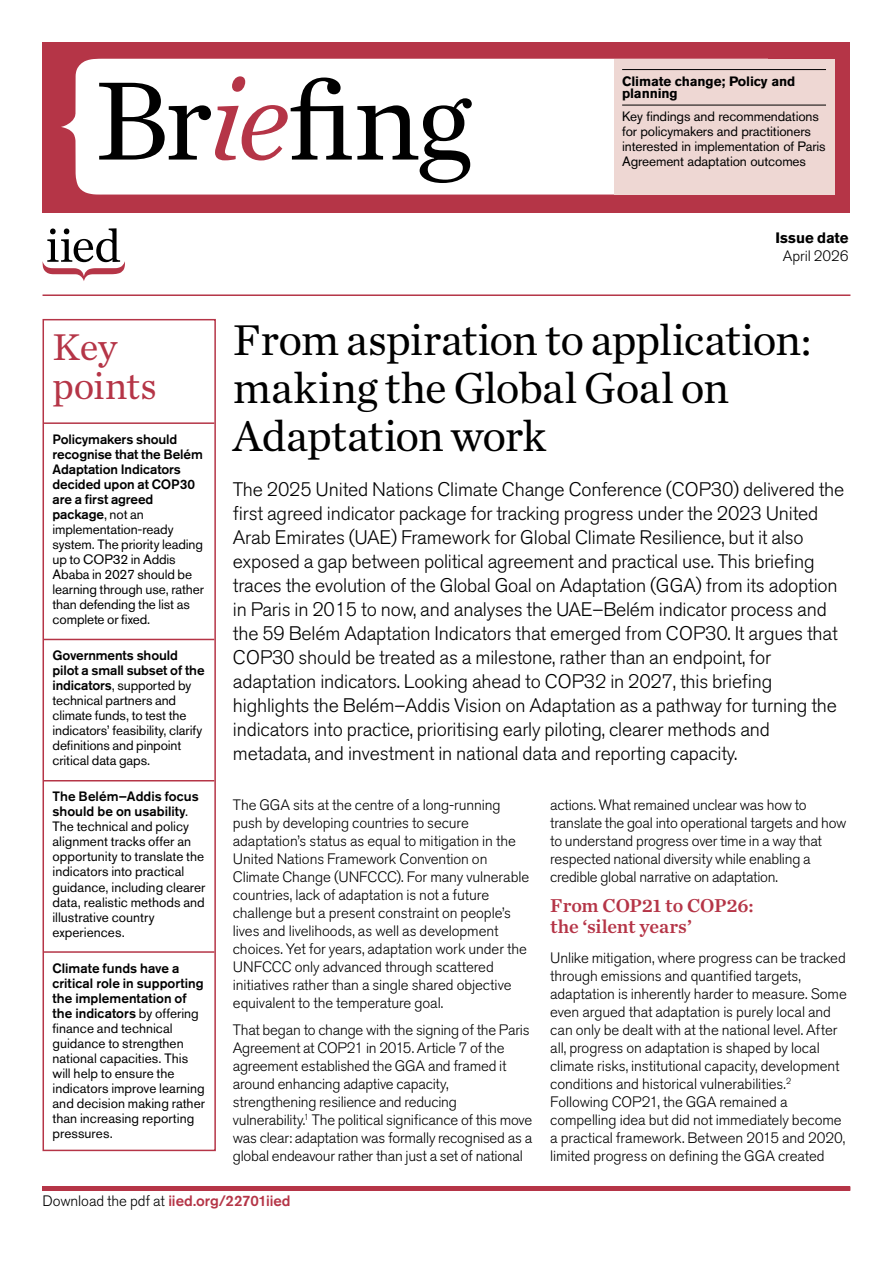
<style>
.page{position:relative;width:893px;height:1263px;background:#fff}
.page>*{position:absolute;margin:0;border:0;box-sizing:border-box;transform-origin:0 0}
.IIED_briefing_Title{font:116.7px "Chronicle Text G1";color:#000}
.IIED_briefing_Title-2{font:45px/48px "Chronicle Text G1";letter-spacing:-.02em;color:#000}
.IIED_briefing_Policy_pointers_title{font:39px/39px "Chronicle Text G1";letter-spacing:-.02em;color:#b53547}
.IIED_briefing_Summary{font:300 19.5px/24px "Akzidenz Grotesk BE";letter-spacing:-.01em;color:#000}
.IIED_briefing_Subheading_Level_1{font:19.5px/21px "Chronicle Text G1 Semi";letter-spacing:-.01em;color:#b53547}
.IIED_briefing_Body_copy{font:300 15px/18px "Akzidenz Grotesk BE";letter-spacing:-.01em;color:#000}
.IIED_briefing_footer{font:500 15px "Akzidenz Grotesk BE";letter-spacing:-.005em;color:#b53547}
.IIED_briefing_Body_copy-2{font:700 15px/18px "Akzidenz Grotesk BE";letter-spacing:-.005em;color:#000;text-align:center}
.IIED_briefing_Policy_pointers{font:13.5px/15px "Akzidenz Grotesk BE";letter-spacing:-.005em;color:#000}
.t1{font:700 13.5px/12px "Akzidenz Grotesk BE";letter-spacing:-.01em;color:#000}
.s1{font-style:italic;color:#b53547}
.s2{font-weight:300}
.s3{font-weight:500}
.s4{font-weight:300;color:#000}
</style>
<div class="page">
<div style="left:43px;top:43px;width:807px;height:170px;background:#b53547"></div>
<div style="left:61px;top:59px;width:553px;height:136px;background:#fff"></div>
<svg style="left:42px;top:228px;width:83px;height:53px"></svg>
<div style="left:614px;top:59px;width:220px;height:136px;background:#eed7d3"></div>
<hr style="left:622px;top:69px;width:204px;height:1px;background:#000">
<hr style="left:622px;top:105px;width:204px;height:1px;background:#000">
<div style="left:43px;top:1186px;width:807px;height:5px;background:#b53547"></div>
<hr style="left:44px;top:422px;width:170px;height:2px;background:#b53547">
<hr style="left:44px;top:639px;width:170px;height:1px;background:#b53547">
<hr style="left:44px;top:780px;width:170px;height:1px;background:#b53547">
<hr style="left:44px;top:951px;width:170px;height:2px;background:#b53547">
<div style="left:43px;top:319px;width:173px;height:832px;border:2px solid #b53547"></div>
<hr style="left:43px;top:294px;width:807px;height:2px;background:#b53547">
<h1 class="IIED_briefing_Title" style="left:94px;top:32px;width:379px">Br<span class="s1">ie</span>fing</h1>
<p class="t1" style="left:622px;top:75px;width:175px">Climate change; Policy and planning</p>
<p class="IIED_briefing_Policy_pointers" style="left:622px;top:109px;width:205px">Key findings and recommendations for policymakers and practitioners interested in implementation of Paris</p>
<p class="IIED_briefing_Policy_pointers" style="left:622px;top:154px;width:185px">Agreement adaptation outcomes</p>
<p class="IIED_briefing_Body_copy-2" style="left:775px;top:229px;width:75px">Issue date<br><span class="s2">April 2026</span></p>
<h2 class="IIED_briefing_Policy_pointers_title" style="left:53px;top:325px;width:106px">Key points</h2>
<p class="IIED_briefing_Policy_pointers" style="left:53px;top:432px;width:153px"><span class="s3">Policymakers should recognise that the Belém<br>Adaptation Indicators decided upon at COP30 are a first agreed package</span>, not an implementation-ready system. The priority leading up to COP32 in Addis<br>Ababa in 2027 should be learning through use, rather than defending the list as complete or fixed.</p>
<p class="IIED_briefing_Policy_pointers" style="left:53px;top:648px;width:154px"><span class="s3">Governments should pilot a small subset of the indicators</span>, supported by technical partners and climate funds, to test the indicators’ feasibility, clarify definitions and pinpoint critical data gaps.</p>
<p class="IIED_briefing_Policy_pointers" style="left:53px;top:789px;width:154px"><span class="s3">The Belém–Addis focus should be on usability</span>.<br>The technical and policy alignment tracks offer an opportunity to translate the indicators into practical guidance, including clearer data, realistic methods and illustrative country experiences.</p>
<p class="IIED_briefing_Policy_pointers" style="left:53px;top:960px;width:154px"><span class="s3">Climate funds have a critical role in supporting the implementation of the indicators</span> by offering finance and technical guidance to strengthen national capacities. This will help to ensure the indicators improve learning and decision making rather than increasing reporting pressures.</p>
<h1 class="IIED_briefing_Title-2" style="left:233px;top:313px;width:580px">From aspiration to application: making the Global Goal on<br>Adaptation work</h1>
<p class="IIED_briefing_Summary" style="left:233px;top:478px;width:613px">The 2025 United Nations Climate Change Conference (COP30) delivered the first agreed indicator package for tracking progress under the 2023 United Arab Emirates (UAE) Framework for Global Climate Resilience, but it also exposed a gap between political agreement and practical use. This briefing traces the evolution of the Global Goal on Adaptation (GGA) from its adoption in Paris in 2015 to now, and analyses the UAE–Belém indicator process and the 59 Belém Adaptation Indicators that emerged from COP30. It argues that COP30 should be treated as a milestone, rather than an endpoint, for adaptation indicators. Looking ahead to COP32 in 2027, this briefing highlights the Belém–Addis Vision on Adaptation as a pathway for turning the indicators into practice, prioritising early piloting, clearer methods and metadata, and investment in national data and reporting capacity.</p>
<p class="IIED_briefing_Body_copy" style="left:233px;top:796px;width:298px">The GGA sits at the centre of a long-running push by developing countries to secure adaptation’s status as equal to mitigation in the United Nations Framework Convention on Climate Change (UNFCCC). For many vulnerable countries, lack of adaptation is not a future challenge but a present constraint on people’s lives and livelihoods, as well as development choices. Yet for years, adaptation work under the UNFCCC only advanced through scattered initiatives rather than a single shared objective equivalent to the temperature goal.</p>
<p class="IIED_briefing_Body_copy" style="left:233px;top:1021px;width:301px">That began to change with the signing of the Paris Agreement at COP21 in 2015. Article 7 of the agreement established the GGA and framed it around enhancing adaptive capacity, strengthening resilience and reducing vulnerability.<sup>1</sup> The political significance of this move was clear: adaptation was formally recognised as a global endeavour rather than just a set of national</p>
<p class="IIED_briefing_Body_copy" style="left:550px;top:796px;width:298px">actions. What remained unclear was how to translate the goal into operational targets and how to understand progress over time in a way that respected national diversity while enabling a credible global narrative on adaptation.</p>
<h3 class="IIED_briefing_Subheading_Level_1" style="left:550px;top:894px;width:205px">From COP21 to COP26: the ‘silent years’</h3>
<p class="IIED_briefing_Body_copy" style="left:550px;top:949px;width:298px">Unlike mitigation, where progress can be tracked through emissions and quantified targets, adaptation is inherently harder to measure. Some even argued that adaptation is purely local and can only be dealt with at the national level. After all, progress on adaptation is shaped by local climate risks, institutional capacity, development conditions and historical vulnerabilities.<sup>2<br></sup>Following COP21, the GGA remained a compelling idea but did not immediately become a practical framework. Between 2015 and 2020, limited progress on defining the GGA created</p>
<p class="IIED_briefing_footer" style="left:43px;top:1192px;width:250px"><span class="s4">Download the pdf at</span> iied.org/22701iied</p>
</div>
